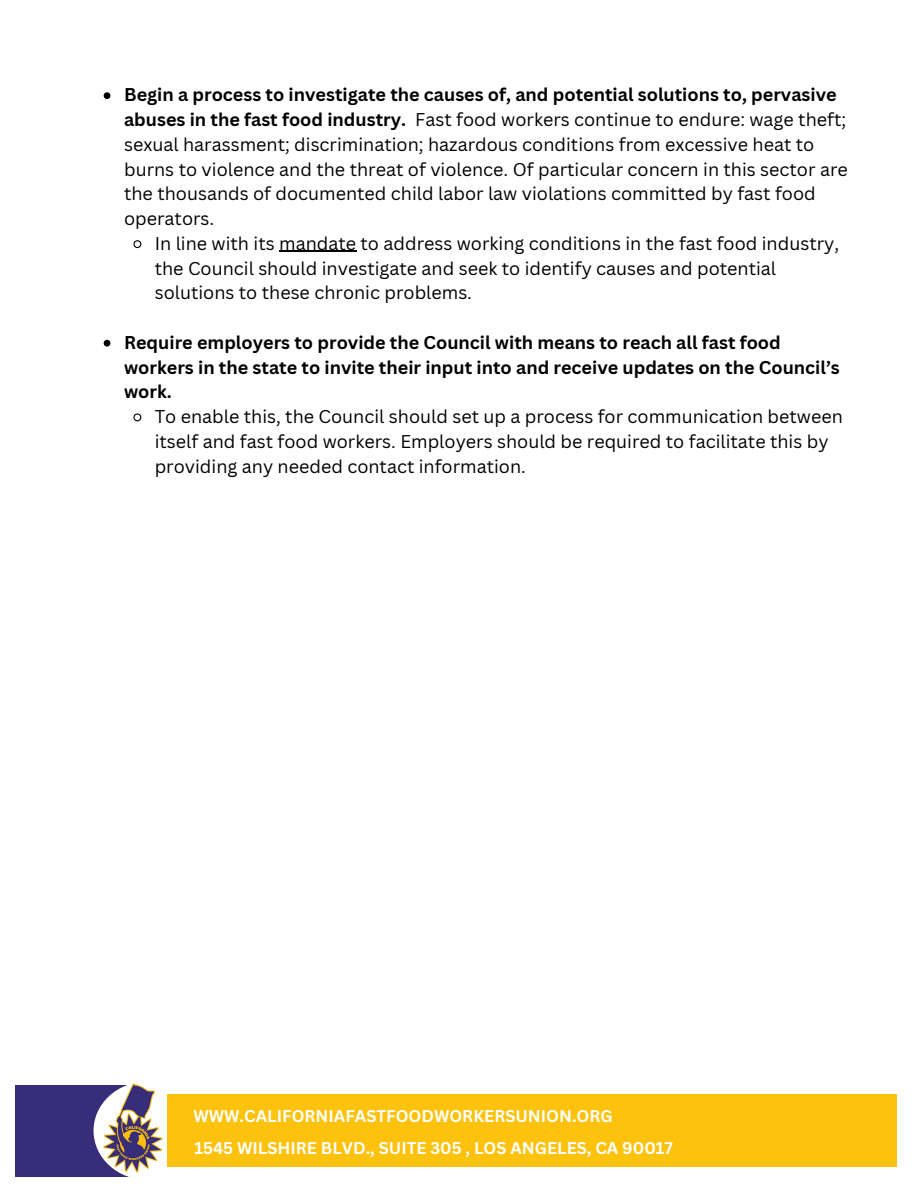
<style>
.page{position:relative;width:918px;height:1188px;background:#fff}
.page>*{position:absolute;margin:0;border:0;box-sizing:border-box;transform-origin:0 0}
.t1{font:18px/24.8px "Canva Sans";color:#000}
.t2{font:700 18px/24.8px "Canva Sans";color:#000}
.t3{font:700 16.5px "Canva Sans";color:#fff}
.s1{font-weight:700}
</style>
<div class="page">
<div style="left:15px;top:1085px;width:144px;height:91px;background:#372d7b"></div>
<div style="left:94px;top:1081px;width:108px;height:99px;background:#fff;border-radius:50%"></div>
<div style="left:167px;top:1095px;width:730px;height:72px;background:#fdc20e"></div>
<img style="left:87px;top:1081px;width:93px;height:93px;border-radius:50%">
<svg style="left:104px;top:92px;width:6px;height:7px"></svg>
<svg style="left:133px;top:240px;width:9px;height:9px"></svg>
<hr style="left:279px;top:251px;width:77px;height:1px;background:#000">
<svg style="left:104px;top:340px;width:6px;height:7px"></svg>
<svg style="left:133px;top:413px;width:9px;height:9px"></svg>
<p class="t1" style="left:124px;top:82px;width:725px"><span class="s1">Begin a process to investigate the causes of, and potential solutions to, pervasive abuses in the fast food industry.</span> Fast food workers continue to endure: wage theft; sexual harassment; discrimination; hazardous conditions from excessive heat to burns to violence and the threat of violence. Of particular concern in this sector are the thousands of documented child labor law violations committed by fast food</p>
<p class="t1" style="left:155px;top:206px;width:686px;text-indent:-31px">operators.<br>In line with its mandate to address working conditions in the fast food industry, the Council should investigate and seek to identify causes and potential solutions to these chronic problems.</p>
<p class="t2" style="left:124px;top:329px;width:717px">Require employers to provide the Council with means to reach all fast food workers in the state to invite their input into and receive updates on the Council’s</p>
<p class="t1" style="left:155px;top:379px;width:690px;text-indent:-31px"><span class="s1">work.<br></span>To enable this, the Council should set up a process for communication between itself and fast food workers. Employers should be required to facilitate this by</p>
<h1 class="t1" style="left:155px;top:453px;width:373px">providing any needed contact information.</h1>
<p class="t3" style="left:193px;top:1105px;width:421px">WWW.CALIFORNIAFASTFOODWORKERSUNION.ORG</p>
<h1 class="t3" style="left:194px;top:1137px;width:480px">1545 WILSHIRE BLVD., SUITE 305 , LOS ANGELES, CA 90017</h1>
</div>
